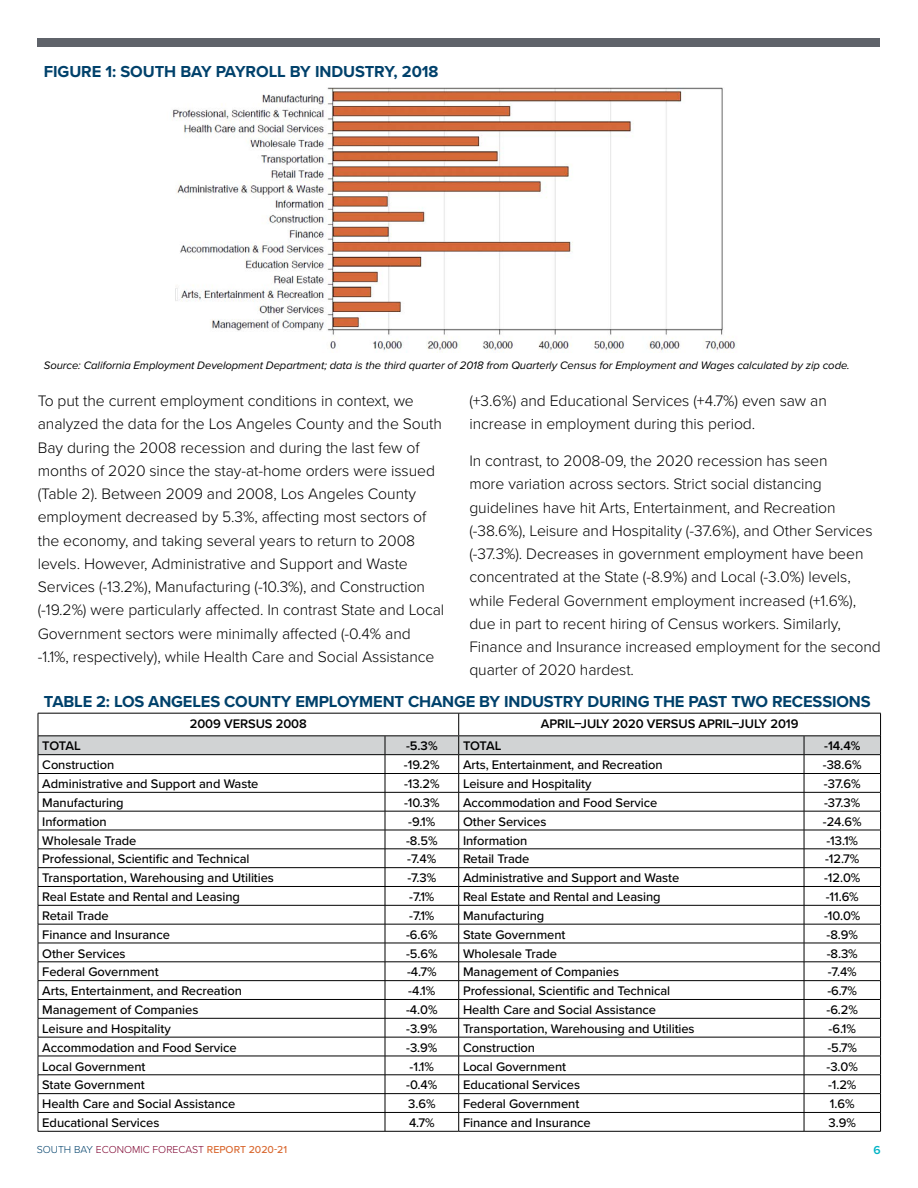
<style>
.page{position:relative;width:918px;height:1188px;background:#fff}
.page>*{position:absolute;margin:0;border:0;box-sizing:border-box;transform-origin:0 0}
.t1{font:700 16.5px "Proxima Nova";letter-spacing:-.01em;color:#00416b}
.t2{font:300 15.75px/23.2px "Proxima Nova";letter-spacing:-.005em;color:#000}
.t3{font:500 12.9px "Proxima Nova";letter-spacing:-.005em;color:#000}
.t4{font:600 12.9px "Proxima Nova";letter-spacing:-.005em;color:#000}
.t5{font:600 12px "Proxima Nova";color:#00b3c5}
.t6{font:italic 11.25px "Proxima Nova";letter-spacing:-.005em;color:#000}
.t7{font:300 10.5px "Proxima Nova";color:#7d002e}
.s1{color:#00416b}
.s2{font-weight:500;color:#d96931}
</style>
<div class="page">
<div style="left:38px;top:38px;width:842px;height:8px;background:#5f636a"></div>
<img style="left:172px;top:88px;width:564px;height:265px">
<svg style="left:38px;top:713px;width:843px;height:418px"></svg>
<hr style="left:38px;top:1131px;width:347px;height:1px;background:#000">
<hr style="left:385px;top:1131px;width:74px;height:1px;background:#000">
<hr style="left:459px;top:1131px;width:345px;height:1px;background:#000">
<hr style="left:804px;top:1131px;width:77px;height:1px;background:#000">
<hr style="left:38px;top:735px;width:347px;height:1px;background:#000">
<hr style="left:385px;top:735px;width:74px;height:1px;background:#000">
<hr style="left:459px;top:735px;width:345px;height:1px;background:#000">
<hr style="left:804px;top:735px;width:76px;height:1px;background:#000">
<hr style="left:38px;top:754px;width:347px;height:1px;background:#000">
<hr style="left:385px;top:754px;width:74px;height:1px;background:#000">
<hr style="left:459px;top:754px;width:345px;height:1px;background:#000">
<hr style="left:804px;top:754px;width:76px;height:1px;background:#000">
<p class="t1" style="left:44px;top:61px;width:396px">FIGURE 1: SOUTH BAY PAYROLL BY INDUSTRY, 2018</p>
<p class="t6" style="left:44px;top:359px;width:808px">Source: California Employment Development Department; data is the third quarter of 2018 from Quarterly Census for Employment and Wages calculated by zip code.</p>
<p class="t2" style="left:38px;top:390px;width:408px">To put the current employment conditions in context, we analyzed the data for the Los Angeles County and the South Bay during the 2008 recession and during the last few of months of 2020 since the stay-at-home orders were issued (Table 2). Between 2009 and 2008, Los Angeles County employment decreased by 5.3%, affecting most sectors of the economy, and taking several years to return to 2008 levels. However, Administrative and Support and Waste Services (-13.2%), Manufacturing (-10.3%), and Construction (-19.2%) were particularly affected. In contrast State and Local Government sectors were minimally affected (-0.4% and -1.1%, respectively), while Health Care and Social Assistance</p>
<p class="t2" style="left:469px;top:390px;width:359px">(+3.6%) and Educational Services (+4.7%) even saw an increase in employment during this period.</p>
<p class="t2" style="left:469px;top:450px;width:413px">In contrast, to 2008-09, the 2020 recession has seen<br>more variation across sectors. Strict social distancing guidelines have hit Arts, Entertainment, and Recreation (-38.6%), Leisure and Hospitality (-37.6%), and Other Services (-37.3%). Decreases in government employment have been concentrated at the State (-8.9%) and Local (-3.0%) levels, while Federal Government employment increased (+1.6%), due in part to recent hiring of Census workers. Similarly, Finance and Insurance increased employment for the second quarter of 2020 hardest.</p>
<p class="t1" style="left:44px;top:692px;width:828px">TABLE 2: LOS ANGELES COUNTY EMPLOYMENT CHANGE BY INDUSTRY DURING THE PAST TWO RECESSIONS</p>
<p class="t4" style="left:190px;top:716px;width:119px">2009 VERSUS 2008</p>
<p class="t4" style="left:541px;top:716px;width:259px">APRIL–JULY 2020 VERSUS APRIL–JULY 2019</p>
<p class="t4" style="left:42px;top:738px;width:40px">TOTAL</p>
<p class="t4" style="left:406px;top:738px;width:33px">-5.3%</p>
<p class="t4" style="left:463px;top:738px;width:40px">TOTAL</p>
<p class="t4" style="left:824px;top:738px;width:38px">-14.4%</p>
<p class="t3" style="left:42px;top:757px;width:74px">Construction</p>
<p class="t3" style="left:404px;top:757px;width:37px">-19.2%</p>
<p class="t3" style="left:463px;top:757px;width:201px">Arts, Entertainment, and Recreation</p>
<p class="t3" style="left:823px;top:757px;width:40px">-38.6%</p>
<p class="t3" style="left:42px;top:776px;width:218px">Administrative and Support and Waste</p>
<p class="t3" style="left:404px;top:776px;width:37px">-13.2%</p>
<p class="t3" style="left:463px;top:776px;width:130px">Leisure and Hospitality</p>
<p class="t3" style="left:824px;top:776px;width:38px">-37.6%</p>
<p class="t3" style="left:42px;top:795px;width:83px">Manufacturing</p>
<p class="t3" style="left:404px;top:795px;width:37px">-10.3%</p>
<p class="t3" style="left:463px;top:795px;width:196px">Accommodation and Food Service</p>
<p class="t3" style="left:824px;top:795px;width:38px">-37.3%</p>
<p class="t3" style="left:42px;top:814px;width:66px">Information</p>
<p class="t3" style="left:408px;top:814px;width:29px">-9.1%</p>
<p class="t3" style="left:463px;top:814px;width:85px">Other Services</p>
<p class="t3" style="left:823px;top:814px;width:40px">-24.6%</p>
<p class="t3" style="left:42px;top:833px;width:96px">Wholesale Trade</p>
<p class="t3" style="left:406px;top:833px;width:33px">-8.5%</p>
<p class="t3" style="left:463px;top:833px;width:66px">Information</p>
<p class="t3" style="left:826px;top:833px;width:33px">-13.1%</p>
<p class="t3" style="left:42px;top:851px;width:209px">Professional, Scientific and Technical</p>
<p class="t3" style="left:407px;top:851px;width:31px">-7.4%</p>
<p class="t3" style="left:463px;top:851px;width:68px">Retail Trade</p>
<p class="t3" style="left:825px;top:851px;width:36px">-12.7%</p>
<p class="t3" style="left:42px;top:870px;width:233px">Transportation, Warehousing and Utilities</p>
<p class="t3" style="left:407px;top:870px;width:31px">-7.3%</p>
<p class="t3" style="left:463px;top:870px;width:218px">Administrative and Support and Waste</p>
<p class="t3" style="left:824px;top:870px;width:38px">-12.0%</p>
<p class="t3" style="left:42px;top:889px;width:199px">Real Estate and Rental and Leasing</p>
<p class="t3" style="left:409px;top:889px;width:27px">-7.1%</p>
<p class="t3" style="left:463px;top:889px;width:199px">Real Estate and Rental and Leasing</p>
<p class="t3" style="left:826px;top:889px;width:35px">-11.6%</p>
<p class="t3" style="left:42px;top:908px;width:68px">Retail Trade</p>
<p class="t3" style="left:409px;top:908px;width:27px">-7.1%</p>
<p class="t3" style="left:463px;top:908px;width:83px">Manufacturing</p>
<p class="t3" style="left:824px;top:908px;width:38px">-10.0%</p>
<p class="t3" style="left:42px;top:927px;width:129px">Finance and Insurance</p>
<p class="t3" style="left:406px;top:927px;width:33px">-6.6%</p>
<p class="t3" style="left:463px;top:927px;width:104px">State Government</p>
<p class="t3" style="left:827px;top:927px;width:33px">-8.9%</p>
<p class="t3" style="left:42px;top:946px;width:85px">Other Services</p>
<p class="t3" style="left:406px;top:946px;width:33px">-5.6%</p>
<p class="t3" style="left:463px;top:946px;width:96px">Wholesale Trade</p>
<p class="t3" style="left:827px;top:946px;width:33px">-8.3%</p>
<p class="t3" style="left:42px;top:964px;width:118px">Federal Government</p>
<p class="t3" style="left:407px;top:964px;width:31px">-4.7%</p>
<p class="t3" style="left:463px;top:964px;width:158px">Management of Companies</p>
<p class="t3" style="left:828px;top:964px;width:31px">-7.4%</p>
<p class="t3" style="left:42px;top:983px;width:201px">Arts, Entertainment, and Recreation</p>
<p class="t3" style="left:408px;top:983px;width:29px">-4.1%</p>
<p class="t3" style="left:463px;top:983px;width:209px">Professional, Scientific and Technical</p>
<p class="t3" style="left:827px;top:983px;width:31px">-6.7%</p>
<p class="t3" style="left:42px;top:1002px;width:158px">Management of Companies</p>
<p class="t3" style="left:406px;top:1002px;width:33px">-4.0%</p>
<p class="t3" style="left:463px;top:1002px;width:195px">Health Care and Social Assistance</p>
<p class="t3" style="left:827px;top:1002px;width:33px">-6.2%</p>
<p class="t3" style="left:42px;top:1021px;width:130px">Leisure and Hospitality</p>
<p class="t3" style="left:406px;top:1021px;width:33px">-3.9%</p>
<p class="t3" style="left:463px;top:1021px;width:233px">Transportation, Warehousing and Utilities</p>
<p class="t3" style="left:829px;top:1021px;width:29px">-6.1%</p>
<p class="t3" style="left:42px;top:1040px;width:196px">Accommodation and Food Service</p>
<p class="t3" style="left:406px;top:1040px;width:33px">-3.9%</p>
<p class="t3" style="left:463px;top:1040px;width:74px">Construction</p>
<p class="t3" style="left:827px;top:1040px;width:31px">-5.7%</p>
<p class="t3" style="left:42px;top:1059px;width:105px">Local Government</p>
<p class="t3" style="left:410px;top:1059px;width:26px">-1.1%</p>
<p class="t3" style="left:463px;top:1059px;width:105px">Local Government</p>
<p class="t3" style="left:827px;top:1059px;width:33px">-3.0%</p>
<p class="t3" style="left:42px;top:1077px;width:104px">State Government</p>
<p class="t3" style="left:406px;top:1077px;width:33px">-0.4%</p>
<p class="t3" style="left:463px;top:1077px;width:119px">Educational Services</p>
<p class="t3" style="left:828px;top:1077px;width:30px">-1.2%</p>
<p class="t3" style="left:42px;top:1096px;width:195px">Health Care and Social Assistance</p>
<p class="t3" style="left:408px;top:1096px;width:29px">3.6%</p>
<p class="t3" style="left:463px;top:1096px;width:118px">Federal Government</p>
<p class="t3" style="left:830px;top:1096px;width:26px">1.6%</p>
<p class="t3" style="left:42px;top:1115px;width:119px">Educational Services</p>
<p class="t3" style="left:409px;top:1115px;width:27px">4.7%</p>
<p class="t3" style="left:463px;top:1115px;width:129px">Finance and Insurance</p>
<p class="t3" style="left:829px;top:1115px;width:29px">3.9%</p>
<p class="t7" style="left:37px;top:1143px;width:252px"><span class="s1">SOUTH BAY</span> ECONOMIC FORECAST <span class="s2">REPORT 2020-21</span></p>
<p class="t5" style="left:874px;top:1143px;width:9px">6</p>
</div>
